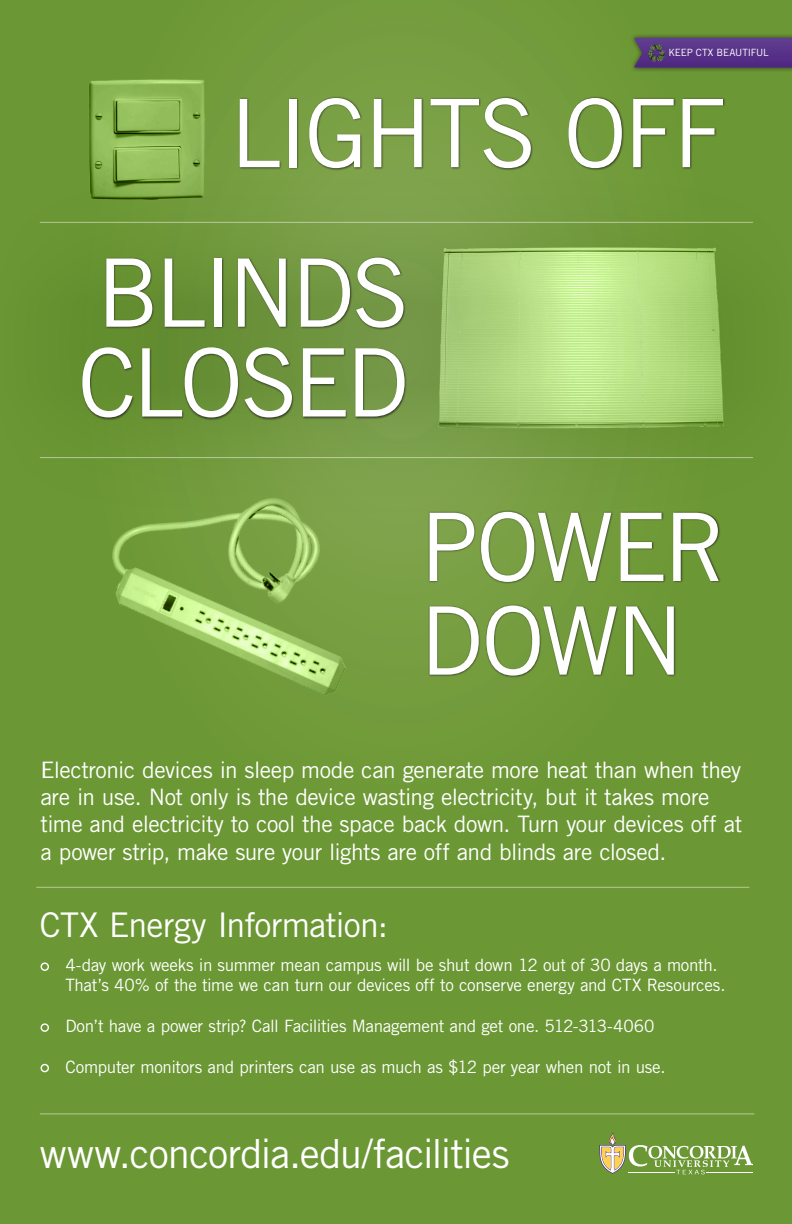
<style>
.page{position:relative;width:792px;height:1224px;background:#6b9734}
.page>*{position:absolute;margin:0;border:0;box-sizing:border-box;transform-origin:0 0}
.t1{font:94.5px/93.7px "Trade Gothic LT Std";letter-spacing:-.04em;color:#fff}
.t2{font:40.2px "Trade Gothic LT Std";letter-spacing:-.035em;color:#fff}
.t3{font:34px "Trade Gothic LT Std";letter-spacing:-.025em;color:#fff}
.t4{font:22.7px/27.2px "Trade Gothic LT Std";letter-spacing:-.02em;color:#fff}
.t5{font:17px/20.4px "Trade Gothic LT Std";letter-spacing:-.02em;color:#fff}
.t6{font:10px "Trade Gothic LT Std";letter-spacing:-.015em;color:#fff}
</style>
<div class="page">
<svg style="left:39px;top:158px;width:714px;height:376px"></svg>
<hr style="left:36px;top:887px;width:713px;height:1px;background:#fff">
<hr style="left:40px;top:222px;width:713px;height:1px;background:#fff">
<hr style="left:40px;top:457px;width:713px;height:1px;background:#fff">
<svg style="left:599px;top:1133px;width:154px;height:41px"></svg>
<div style="left:41px;top:962px;width:8px;height:9px;border:1px solid #fff;border-radius:50%"></div>
<div style="left:41px;top:1023px;width:8px;height:9px;border:1px solid #fff;border-radius:50%"></div>
<div style="left:41px;top:1064px;width:8px;height:8px;border:1px solid #fff;border-radius:50%"></div>
<div style="left:238px;top:96px;width:488px;height:75px;background:#231f20;opacity:.75"></div>
<div style="left:428px;top:510px;width:293px;height:168px;background:#231f20;opacity:.75"></div>
<div style="left:81px;top:256px;width:326px;height:164px;background:#231f20;opacity:.75"></div>
<hr style="left:40px;top:1113px;width:714px;height:1px;background:#fff">
<div style="left:630px;top:33px;width:162px;height:40px;background:#231f20;opacity:.75"></div>
<svg style="left:634px;top:38px;width:158px;height:29px;background:#573586"></svg>
<img style="left:647px;top:43px;width:19px;height:19px">
<img style="left:425px;top:242px;width:305px;height:196px">
<img style="left:45px;top:417px;width:371px;height:279px">
<img style="left:82px;top:79px;width:127px;height:124px">
<p class="t6" style="left:668px;top:46px;width:14px">Keep</p>
<p class="t6" style="left:696px;top:46px;width:72px">CTX Beautiful</p>
<h1 class="t1" style="left:230px;top:86px;width:441px">Lights off</h1>
<h1 class="t1" style="left:96px;top:245px;width:106px">Blind</h1>
<h1 class="t1" style="left:351px;top:245px;width:59px">s</h1>
<h1 class="t1" style="left:78px;top:335px;width:267px">Closed</h1>
<h1 class="t1" style="left:420px;top:499px;width:245px">Power<br>Down</h1>
<p class="t4" style="left:41px;top:756px;width:703px">Electronic devices in sleep mode can generate more heat than when they are in use. Not only is the device wasting electricity, but it takes more time and electricity to cool the space back down. Turn your devices off at a power strip, make sure your lights are off and blinds are closed.</p>
<h3 class="t3" style="left:40px;top:904px;width:350px">CTX Energy Information:</h3>
<p class="t5" style="left:65px;top:954px;width:662px">4-day work weeks in summer mean campus will be shut down 12 out of 30 days a month.<br>That’s 40% of the time we can turn our devices off to conserve energy and CTX Resources.</p>
<p class="t5" style="left:65px;top:1016px;width:591px">Don’t have a power strip? Call Facilities Management and get one. 512-313-4060</p>
<p class="t5" style="left:65px;top:1057px;width:602px">Computer monitors and printers can use as much as $12 per year when not in use.</p>
<h2 class="t2" style="left:40px;top:1130px;width:471px">www.concordia.edu/facilities</h2>
</div>
